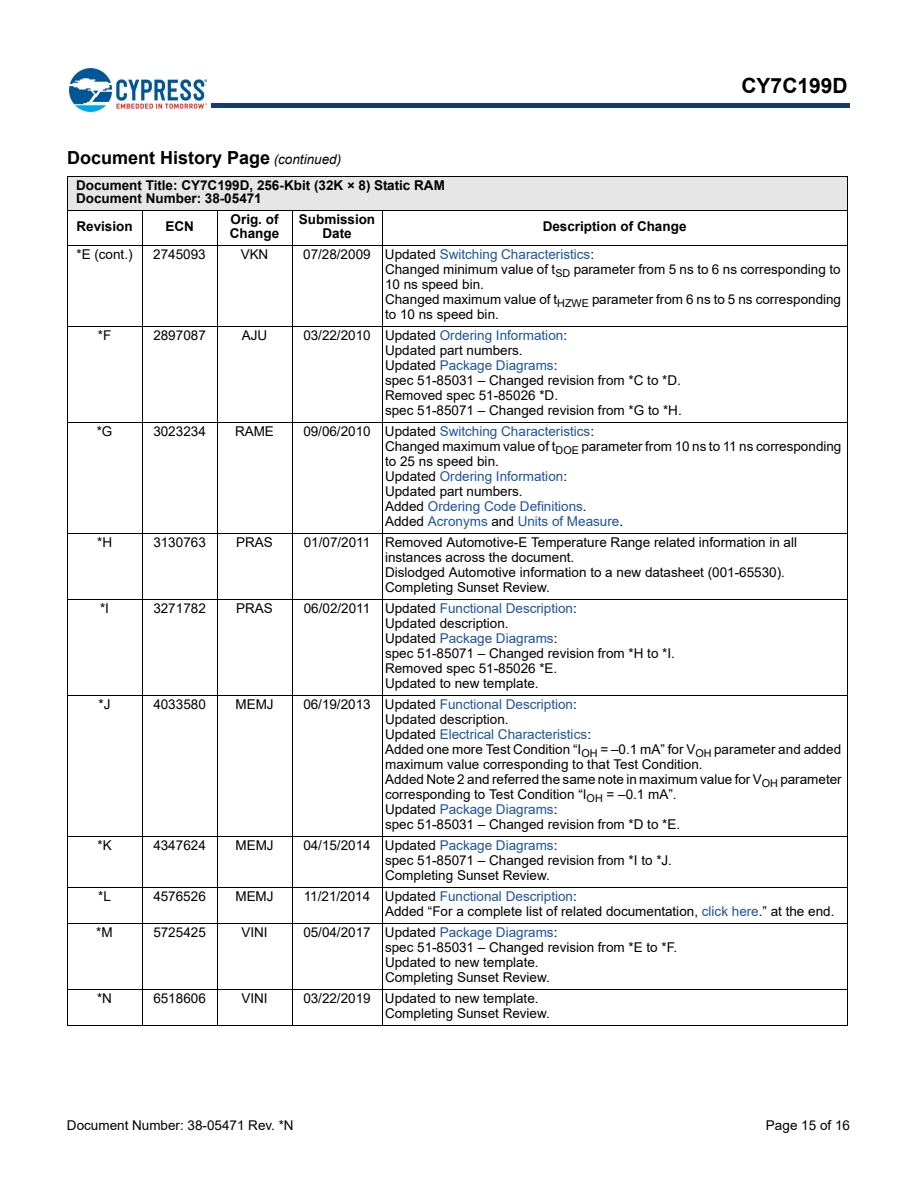
<style>
.page{position:relative;width:918px;height:1188px;background:#fff}
.page>*{position:absolute;margin:0;border:0;box-sizing:border-box;transform-origin:0 0}
.t1{font:700 21px "Arial";color:#000}
.t2{font:700 18px "Arial";color:#000}
.t3{font:13.5px/15px "Arial";color:#000}
.t4{font:700 13.5px/13.5px "Arial";color:#000}
.s1{font-weight:400;font-style:italic;font-size:13.5px}
.s2{color:#1f52a1}
</style>
<div class="page">
<hr style="left:212px;top:104px;width:638px;height:4px;background:#163b71">
<img style="left:69px;top:68px;width:138px;height:43px">
<div style="left:67px;top:176px;width:780px;height:35px;background:#e6e6e6"></div>
<hr style="left:67px;top:176px;width:1px;height:849px;background:#000">
<hr style="left:142px;top:210px;width:1px;height:815px;background:#000">
<hr style="left:217px;top:210px;width:1px;height:815px;background:#000">
<hr style="left:292px;top:210px;width:1px;height:815px;background:#000">
<hr style="left:382px;top:210px;width:1px;height:815px;background:#000">
<hr style="left:847px;top:176px;width:1px;height:849px;background:#000">
<hr style="left:67px;top:176px;width:781px;height:1px;background:#000">
<hr style="left:67px;top:210px;width:781px;height:1px;background:#000">
<hr style="left:67px;top:245px;width:781px;height:1px;background:#000">
<hr style="left:67px;top:326px;width:781px;height:1px;background:#000">
<hr style="left:67px;top:422px;width:781px;height:1px;background:#000">
<hr style="left:67px;top:533px;width:781px;height:1px;background:#000">
<hr style="left:67px;top:599px;width:781px;height:1px;background:#000">
<hr style="left:67px;top:695px;width:781px;height:1px;background:#000">
<hr style="left:67px;top:836px;width:781px;height:1px;background:#000">
<hr style="left:67px;top:887px;width:781px;height:1px;background:#000">
<hr style="left:67px;top:923px;width:781px;height:1px;background:#000">
<hr style="left:67px;top:989px;width:781px;height:1px;background:#000">
<hr style="left:67px;top:1025px;width:781px;height:1px;background:#000">
<h2 class="t2" style="left:67px;top:148px;width:276px">Document History Page <span class="s1">(continued)</span></h2>
<p class="t4" style="left:76px;top:178px;width:370px">Document Title: CY7C199D, 256-Kbit (32K × 8) Static RAM<br>Document Number: 38-05471</p>
<p class="t4" style="left:76px;top:219px;width:58px">Revision</p>
<p class="t4" style="left:165px;top:219px;width:30px">ECN</p>
<p class="t4" style="left:230px;top:213px;width:51px">Orig. of<br>Change</p>
<p class="t4" style="left:299px;top:213px;width:78px;text-align:center">Submission<br>Date</p>
<p class="t4" style="left:543px;top:219px;width:145px">Description of Change</p>
<h1 class="t1" style="left:742px;top:74px;width:108px">CY7C199D</h1>
<p class="t3" style="left:77px;top:246px;width:58px">*E (cont.)</p>
<p class="t3" style="left:153px;top:246px;width:54px">2745093</p>
<p class="t3" style="left:241px;top:246px;width:29px">VKN</p>
<p class="t3" style="left:385px;top:246px;width:458px;text-indent:-82px">07/28/2009 Updated <span class="s2">Switching Characteristics</span>:<br>Changed minimum value of t<sub>SD</sub> parameter from 5 ns to 6 ns corresponding to 10 ns speed bin.<br>Changed maximum value of t<sub>HZWE</sub> parameter from 6 ns to 5 ns corresponding to 10 ns speed bin.</p>
<p class="t3" style="left:98px;top:327px;width:15px">*F</p>
<p class="t3" style="left:153px;top:327px;width:54px">2897087</p>
<p class="t3" style="left:242px;top:327px;width:27px">AJU</p>
<p class="t3" style="left:385px;top:327px;width:298px;text-indent:-82px">03/22/2010 Updated <span class="s2">Ordering Information</span>:<br>Updated part numbers.<br>Updated <span class="s2">Package Diagrams</span>:<br>spec 51-85031 – Changed revision from *C to *D.<br>Removed spec 51-85026 *D.<br>spec 51-85071 – Changed revision from *G to *H.</p>
<p class="t3" style="left:97px;top:423px;width:17px">*G</p>
<p class="t3" style="left:153px;top:423px;width:54px">3023234</p>
<p class="t3" style="left:235px;top:423px;width:40px">RAME</p>
<p class="t3" style="left:385px;top:423px;width:458px;text-indent:-82px">09/06/2010 Updated <span class="s2">Switching Characteristics</span>:<br>Changed maximum value of t<sub>DOE</sub> parameter from 10 ns to 11 ns corresponding to 25 ns speed bin.<br>Updated <span class="s2">Ordering Information</span>:<br>Updated part numbers.<br>Added <span class="s2">Ordering Code Definitions</span>.<br>Added <span class="s2">Acronyms</span> and <span class="s2">Units of Measure</span>.</p>
<p class="t3" style="left:97px;top:534px;width:16px">*H</p>
<p class="t3" style="left:153px;top:534px;width:54px">3130763</p>
<p class="t3" style="left:236px;top:534px;width:38px">PRAS</p>
<p class="t3" style="left:385px;top:534px;width:413px;text-indent:-81px">01/07/2011 Removed Automotive-E Temperature Range related information in all instances across the document.<br>Dislodged Automotive information to a new datasheet (001-65530).<br>Completing Sunset Review.</p>
<p class="t3" style="left:100px;top:600px;width:10px">*I</p>
<p class="t3" style="left:153px;top:600px;width:54px">3271782</p>
<p class="t3" style="left:236px;top:600px;width:38px">PRAS</p>
<p class="t3" style="left:385px;top:600px;width:291px;text-indent:-81px">06/02/2011 Updated <span class="s2">Functional Description</span>:<br>Updated description.<br>Updated <span class="s2">Package Diagrams</span>:<br>spec 51-85071 – Changed revision from *H to *I.<br>Removed spec 51-85026 *E.<br>Updated to new template.</p>
<p class="t3" style="left:99px;top:696px;width:14px">*J</p>
<p class="t3" style="left:153px;top:696px;width:54px">4033580</p>
<p class="t3" style="left:236px;top:696px;width:40px">MEMJ</p>
<p class="t3" style="left:385px;top:696px;width:458px;text-indent:-82px">06/19/2013 Updated <span class="s2">Functional Description</span>:<br>Updated description.<br>Updated <span class="s2">Electrical Characteristics</span>:<br>Added one more Test Condition “I<sub>OH</sub> = –0.1 mA” for V<sub>OH</sub> parameter and added maximum value corresponding to that Test Condition.<br>Added Note 2 and referred the same note in maximum value for V<sub>OH</sub> parameter corresponding to Test Condition “I<sub>OH</sub> = –0.1 mA”.<br>Updated <span class="s2">Package Diagrams</span>:<br>spec 51-85031 – Changed revision from *D to *E.</p>
<p class="t3" style="left:97px;top:837px;width:16px">*K</p>
<p class="t3" style="left:153px;top:837px;width:54px">4347624</p>
<p class="t3" style="left:236px;top:837px;width:40px">MEMJ</p>
<p class="t3" style="left:385px;top:837px;width:288px;text-indent:-82px">04/15/2014 Updated <span class="s2">Package Diagrams</span>:<br>spec 51-85071 – Changed revision from *I to *J.<br>Completing Sunset Review.</p>
<p class="t3" style="left:98px;top:888px;width:14px">*L</p>
<p class="t3" style="left:153px;top:888px;width:54px">4576526</p>
<p class="t3" style="left:236px;top:888px;width:40px">MEMJ</p>
<p class="t3" style="left:385px;top:888px;width:451px;text-indent:-81px">11/21/2014 Updated <span class="s2">Functional Description</span>:<br>Added “For a complete list of related documentation, <span class="s2">click here</span>.” at the end.</p>
<p class="t3" style="left:96px;top:924px;width:18px">*M</p>
<p class="t3" style="left:153px;top:924px;width:54px">5725425</p>
<p class="t3" style="left:241px;top:924px;width:28px">VINI</p>
<p class="t3" style="left:385px;top:924px;width:294px;text-indent:-82px">05/04/2017 Updated <span class="s2">Package Diagrams</span>:<br>spec 51-85031 – Changed revision from *E to *F.<br>Updated to new template.<br>Completing Sunset Review.</p>
<p class="t3" style="left:97px;top:990px;width:16px">*N</p>
<p class="t3" style="left:153px;top:990px;width:54px">6518606</p>
<p class="t3" style="left:241px;top:990px;width:28px">VINI</p>
<p class="t3" style="left:385px;top:990px;width:166px;text-indent:-82px">03/22/2019 Updated to new template.<br>Completing Sunset Review.</p>
<p class="t3" style="left:67px;top:1117px;width:228px">Document Number: 38-05471 Rev. *N</p>
<p class="t3" style="left:766px;top:1117px;width:86px">Page 15 of 16</p>
</div>
